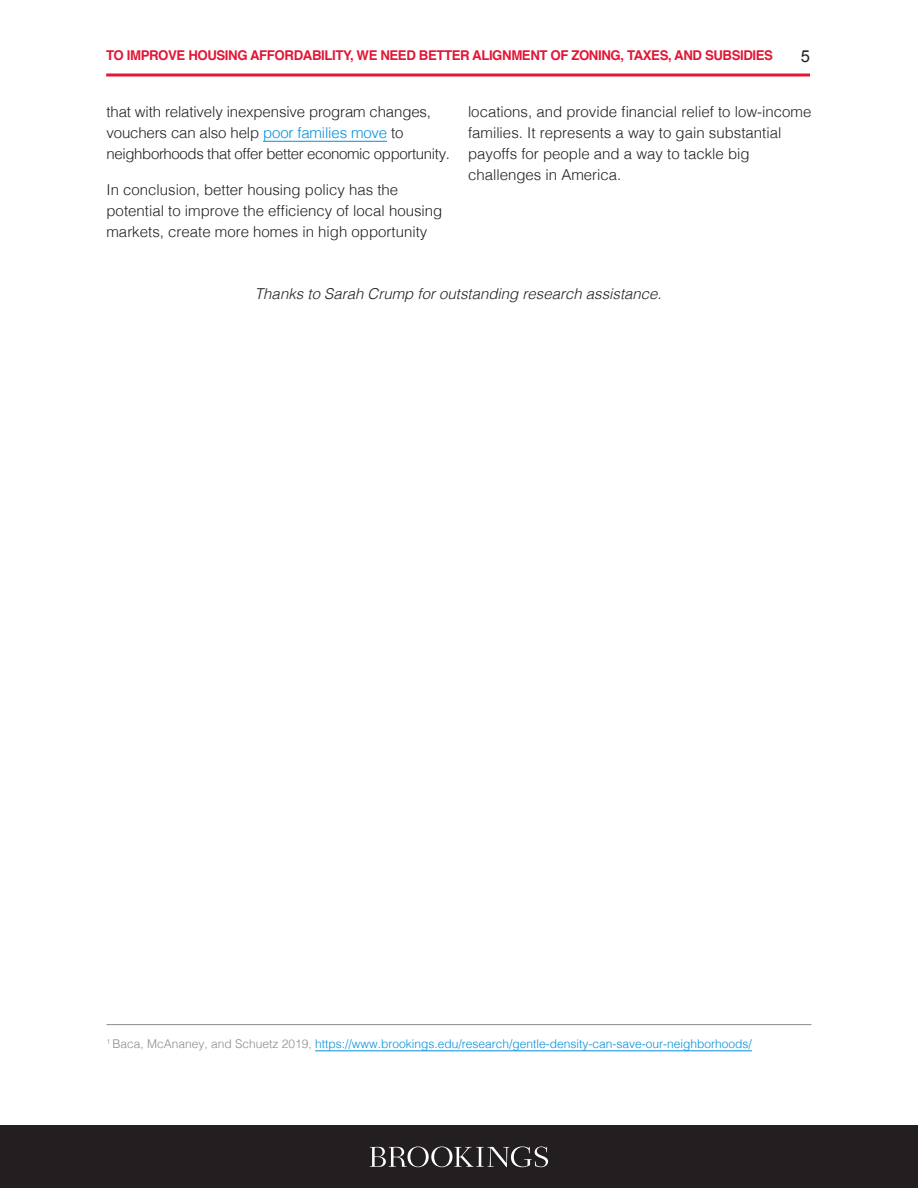
<style>
.page{position:relative;width:918px;height:1188px;background:#fff}
.page>*{position:absolute;margin:0;border:0;box-sizing:border-box;transform-origin:0 0}
.t1{font:16.5px "Arial";color:#231f20}
.Body_text{font:300 15px/21px "Helvetica";color:#231f20}
.Body_text-2{font:italic 300 15px "Helvetica";color:#231f20}
.t2{font:700 13.5px "Helvetica";letter-spacing:-.03em;color:#e21736}
.Endnotes{font:300 12px "Helvetica";color:#008fde}
.s1{color:#008fde}
.s2{color:#8a8c8f}
</style>
<div class="page">
<div style="left:0;top:1126px;width:918px;height:62px;background:#231f20"></div>
<hr style="left:106px;top:74px;width:704px;height:2px;background:#e21736">
<svg style="left:370px;top:1146px;width:178px;height:21px"></svg>
<hr style="left:263px;top:141px;width:124px;height:1px;background:#008fde">
<hr style="left:315px;top:1051px;width:437px;height:1px;background:#008fde">
<hr style="left:106px;top:1024px;width:706px;height:1px;background:#8a8c8f">
<p class="t2" style="left:106px;top:45px;width:668px">TO IMPROVE HOUSING AFFORDABILITY, WE NEED BETTER ALIGNMENT OF ZONING, TAXES, AND SUBSIDIES</p>
<p class="t1" style="left:801px;top:46px;width:11px">5</p>
<p class="Body_text" style="left:106px;top:100px;width:345px">that with relatively inexpensive program changes, vouchers can also help <span class="s1">poor families move</span> to neighborhoods that offer better economic opportunity.</p>
<p class="Body_text" style="left:106px;top:178px;width:337px">In conclusion, better housing policy has the potential to improve the efficiency of local housing markets, create more homes in high opportunity</p>
<p class="Body_text" style="left:468px;top:100px;width:345px">locations, and provide financial relief to low-income families. It represents a way to gain substantial payoffs for people and a way to tackle big challenges in America.</p>
<p class="Body_text-2" style="left:255px;top:281px;width:408px">Thanks to Sarah Crump for outstanding research assistance.</p>
<p class="Endnotes" style="left:106px;top:1033px;width:647px"><sup>1</sup> <span class="s2">Baca, McAnaney, and Schuetz 2019,</span> https://www.brookings.edu/research/gentle-density-can-save-our-neighborhoods/</p>
</div>
